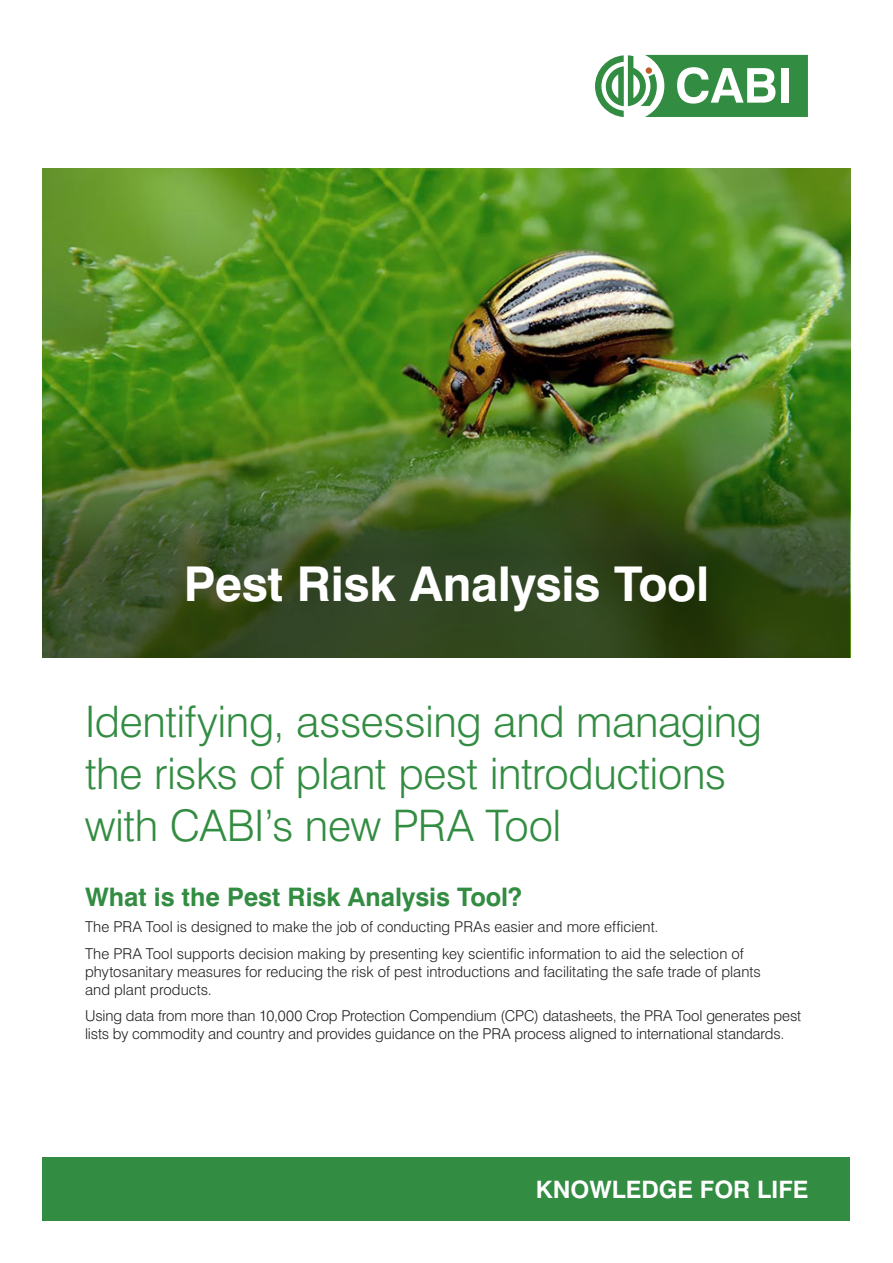
<style>
.page{position:relative;width:893px;height:1263px;background:#fff}
.page>*{position:absolute;margin:0;border:0;box-sizing:border-box;transform-origin:0 0}
.Stand-out__big{font:700 48px "Swiss 721 BT";letter-spacing:-.005em;color:#fff}
.Stand-out__big-2{font:300 43.5px/52.2px "Swiss 721 BT";letter-spacing:-.01em;color:#328c41}
.Main_Heading_-_Green{font:700 25.5px "Swiss 721 BT";color:#328c41}
.t1{font:700 24px "Swiss 721 BT";color:#fff}
.Body_Copy{font:300 15px/18px "Swiss 721 BT";color:#231f20}
</style>
<div class="page">
<img style="left:43px;top:169px;width:807px;height:232px">
<div style="left:43px;top:1157px;width:807px;height:63px;background:#328c41"></div>
<img style="left:43px;top:401px;width:807px;height:257px">
<svg style="left:595px;top:55px;width:213px;height:62px"></svg>
<div style="left:781px;top:68px;width:7px;height:35px;background:#fff"></div>
<p class="Stand-out__big" style="left:184px;top:554px;width:527px">Pest Risk Analysis Tool</p>
<p class="Stand-out__big-2" style="left:85px;top:695px;width:678px">Identifying, assessing and managing the risks of plant pest introductions with CABI’s new PRA Tool</p>
<p class="Main_Heading_-_Green" style="left:85px;top:881px;width:439px">What is the Pest Risk Analysis Tool?</p>
<p class="Body_Copy" style="left:85px;top:918px;width:575px">The PRA Tool is designed to make the job of conducting PRAs easier and more efficient.</p>
<p class="Body_Copy" style="left:85px;top:944px;width:677px">The PRA Tool supports decision making by presenting key scientific information to aid the selection of phytosanitary measures for reducing the risk of pest introductions and facilitating the safe trade of plants and plant products.</p>
<p class="Body_Copy" style="left:85px;top:1007px;width:718px">Using data from more than 10,000 Crop Protection Compendium (CPC) datasheets, the PRA Tool generates pest lists by commodity and country and provides guidance on the PRA process aligned to international standards.</p>
<p class="t1" style="left:536px;top:1175px;width:274px">KNOWLEDGE FOR LIFE</p>
</div>
